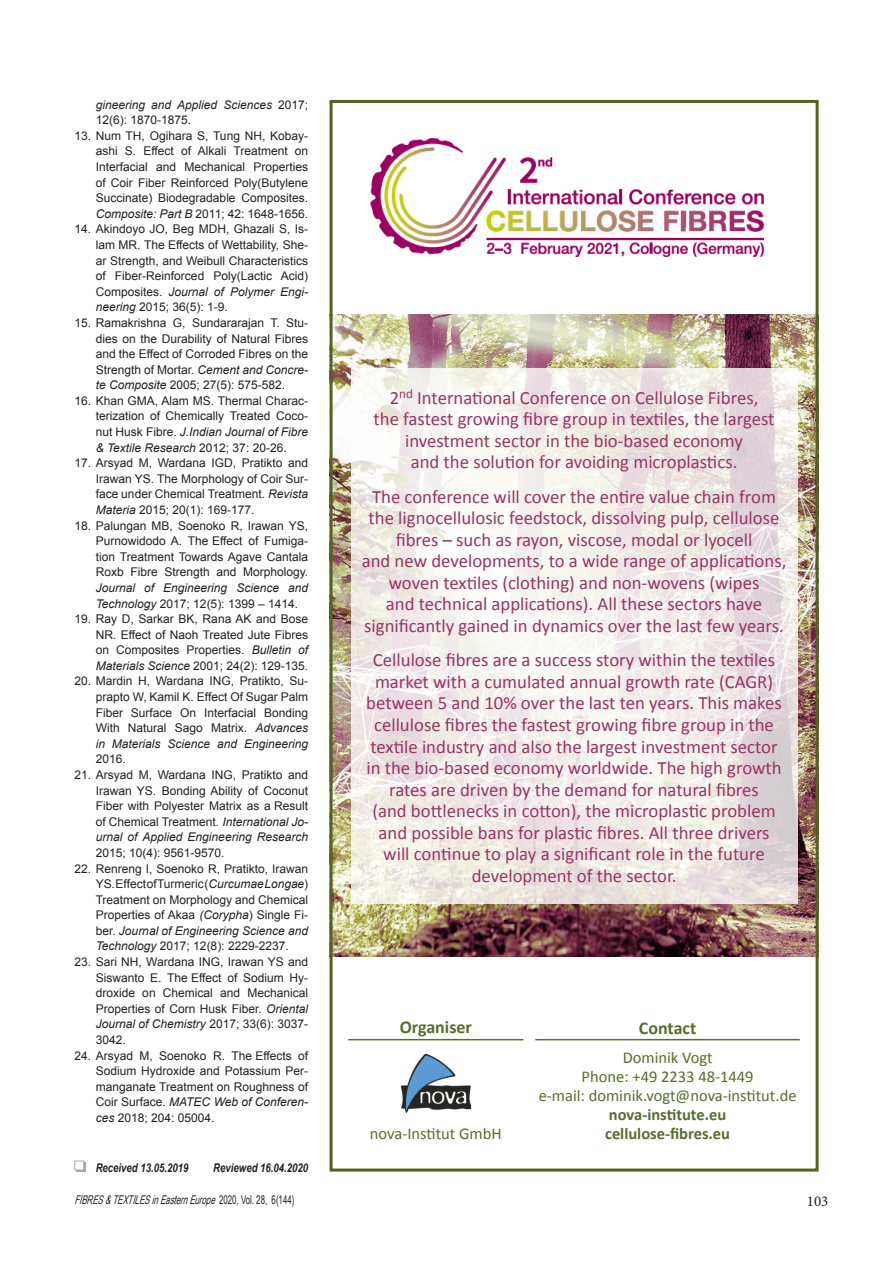
<style>
.page{position:relative;width:893px;height:1263px;background:#fff}
.page>*{position:absolute;margin:0;border:0;box-sizing:border-box;transform-origin:0 0}
.Normal_wrd_7{font:18.75px/21.6px "Calibri";color:#936;text-align:center}
.Normal_wrd_7-2{font:700 18px "Calibri";color:#586d2d}
.Normal_wrd_7-3{font:16.5px "Calibri";color:#586d2d}
.Normal_wrd_7-4{font:700 16.5px "Calibri";color:#586d2d}
.t1{font:15px "Minion Pro";color:#231f20}
.references{font:12px/15.6px "Arial";color:#231f20;text-align:justify}
.t2{font:italic 12px "Arial Narrow";color:#231f20;scale:.8 1}
.references-2{font:italic 12px/15.6px "Arial";color:#231f20}
.references-3{font:italic 700 12px "Arial";color:#231f20;scale:.8 1}
.s1{font-style:normal}
.s2{font-style:italic}
</style>
<div class="page">
<div style="left:76px;top:1161px;width:10px;height:10px;background:#a8a9ad"></div>
<div style="left:74px;top:1160px;width:10px;height:10px;background:#fff;border:1px solid #a8a9ad"></div>
<img style="left:334px;top:315px;width:481px;height:642px">
<img style="left:370px;top:138px;width:394px;height:119px">
<div style="left:330px;top:100px;width:489px;height:1071px;border:3px solid #53621d"></div>
<hr style="left:348px;top:1039px;width:175px;height:1px;background:#586d2d">
<hr style="left:535px;top:1039px;width:265px;height:1px;background:#586d2d">
<img style="left:400px;top:1054px;width:72px;height:59px">
<svg style="left:351px;top:368px;width:446px;height:536px"></svg>
<p class="references-2" style="left:96px;top:97px;width:214px">gineering and Applied Sciences <span class="s1">2017;<br>12(6): 1870-1875.</span></p>
<p class="references" style="left:96px;top:128px;width:214px;text-indent:-21px">13. Num TH, Ogihara S, Tung NH, Kobay&shy;ashi S. Effect of Alkali Treatment on Interfacial and Mechanical Properties of Coir Fiber Reinforced Poly(Butylene Succinate) Biodegradable Composites.<br><span class="s2">Composite: Part B</span> 2011; 42: 1648-1656.</p>
<p class="references" style="left:96px;top:221px;width:214px;text-indent:-21px">14. Akindoyo JO, Beg MDH, Ghazali S, Is&shy;lam MR. The Effects of Wettability, She&shy;ar Strength, and Weibull Characteristics of Fiber-Reinforced Poly(Lactic Acid)<br>Composites. <span class="s2">Journal of Polymer Engi&shy;neering</span> 2015; 36(5): 1-9.</p>
<p class="references" style="left:96px;top:315px;width:214px;text-indent:-21px">15. Ramakrishna G, Sundararajan T. Stu&shy;dies on the Durability of Natural Fibres and the Effect of Corroded Fibres on the Strength of Mortar. <span class="s2">Cement and Concre&shy;te Composite</span> 2005; 27(5): 575-582.</p>
<p class="references" style="left:96px;top:393px;width:214px;text-indent:-21px">16. Khan GMA, Alam MS. Thermal Charac&shy;terization of Chemically Treated Coco&shy;nut Husk Fibre. <span class="s2">J.Indian Journal of Fibre &amp; Textile Research</span> 2012; 37: 20-26.</p>
<p class="references" style="left:96px;top:455px;width:214px;text-indent:-21px">17. Arsyad M, Wardana IGD, Pratikto and Irawan YS. The Morphology of Coir Sur&shy;face under Chemical Treatment. <span class="s2">Revista Materia</span> 2015; 20(1): 169-177.</p>
<p class="references" style="left:96px;top:518px;width:214px;text-indent:-21px">18. Palungan MB, Soenoko R, Irawan YS, Purnowidodo A. The Effect of Fumiga&shy;tion Treatment Towards Agave Cantala Roxb Fibre Strength and Morphology.<br><span class="s2">Journal of Engineering Science and Technology</span> 2017; 12(5): 1399 – 1414.</p>
<p class="references" style="left:96px;top:611px;width:214px;text-indent:-21px">19. Ray D, Sarkar BK, Rana AK and Bose NR. Effect of Naoh Treated Jute Fibres on Composites Properties. <span class="s2">Bulletin of Materials Science</span> 2001; 24(2): 129-135.</p>
<p class="references" style="left:96px;top:673px;width:214px;text-indent:-21px">20. Mardin H, Wardana ING, Pratikto, Su&shy;prapto W, Kamil K. Effect Of Sugar Palm Fiber Surface On Interfacial Bonding With Natural Sago Matrix. <span class="s2">Advances in Materials Science and Engineering </span>2016.</p>
<p class="references" style="left:96px;top:767px;width:214px;text-indent:-21px">21. Arsyad M, Wardana ING, Pratikto and Irawan YS. Bonding Ability of Coconut Fiber with Polyester Matrix as a Result of Chemical Treatment. <span class="s2">International Jo&shy;urnal of Applied Engineering Research </span>2015; 10(4): 9561-9570.</p>
<p class="references" style="left:96px;top:861px;width:214px;text-indent:-21px">22. Renreng I, Soenoko R, Pratikto, Irawan YS. Effect of Turmeric (<span class="s2">Curcumae Longae</span>)<br>Treatment on Morphology and Chemical Properties of Akaa <span class="s2">(Corypha</span>) Single Fi&shy;ber. <span class="s2">Journal of Engineering Science and Technology</span> 2017; 12(8): 2229-2237.</p>
<p class="references" style="left:96px;top:954px;width:214px;text-indent:-21px">23. Sari NH, Wardana ING, Irawan YS and Siswanto E. The Effect of Sodium Hy&shy;droxide on Chemical and Mechanical Properties of Corn Husk Fiber. <span class="s2">Oriental Journal of Chemistry</span> 2017; 33(6): 3037- 3042.</p>
<p class="references" style="left:96px;top:1048px;width:214px;text-indent:-21px">24. Arsyad M, Soenoko R. The Effects of Sodium Hydroxide and Potassium Per&shy;manganate Treatment on Roughness of Coir Surface. <span class="s2">MATEC Web of Conferen&shy;ces</span> 2018; 204: 05004.</p>
<p class="references-3" style="left:96px;top:1159px;width:118px">Received 13.05.2019</p>
<p class="references-3" style="left:213px;top:1159px;width:120px">Reviewed 16.04.2020</p>
<p class="Normal_wrd_7" style="left:374px;top:387px;width:402px">2<sup>nd</sup> International Conference on Cellulose Fibres,<br>the fastest growing fibre group in textiles, the largest investment sector in the bio-based economy<br>and the solution for avoiding microplastics.</p>
<p class="Normal_wrd_7" style="left:362px;top:486px;width:426px">The conference will cover the entire value chain from the lignocellulosic feedstock, dissolving pulp, cellulose fibres – such as rayon, viscose, modal or lyocell<br>and new developments, to a wide range of applications, woven textiles (clothing) and non-wovens (wipes<br>and technical applications). All these sectors have significantly gained in dynamics over the last few years.</p>
<p class="Normal_wrd_7" style="left:366px;top:649px;width:417px">Cellulose fibres are a success story within the textiles market with a cumulated annual growth rate (CAGR) between 5 and 10% over the last ten years. This makes cellulose fibres the fastest growing fibre group in the textile industry and also the largest investment sector in the bio-based economy worldwide. The high growth rates are driven by the demand for natural fibres<br>(and bottlenecks in cotton), the microplastic problem and possible bans for plastic fibres. All three drivers will continue to play a significant role in the future development of the sector.</p>
<p class="Normal_wrd_7-2" style="left:400px;top:1015px;width:74px">Organiser</p>
<p class="Normal_wrd_7-2" style="left:639px;top:1017px;width:59px">Contact</p>
<p class="Normal_wrd_7-3" style="left:370px;top:1123px;width:133px">nova-Institut GmbH</p>
<p class="Normal_wrd_7-3" style="left:623px;top:1047px;width:91px">Dominik Vogt</p>
<p class="Normal_wrd_7-3" style="left:582px;top:1066px;width:174px">Phone: +49 2233 48-1449</p>
<p class="Normal_wrd_7-3" style="left:539px;top:1085px;width:259px">e-mail: dominik.vogt@nova-institut.de</p>
<p class="Normal_wrd_7-4" style="left:609px;top:1104px;width:119px">nova-institute.eu</p>
<p class="Normal_wrd_7-4" style="left:605px;top:1123px;width:127px">cellulose-fibres.eu</p>
<p class="t2" style="left:74px;top:1191px;width:276px">FIBRES&amp;TEXTILESinEasternEurope<span class="s1">2 0 2 0 , V o l . 2 8 , 6 ( 1 4 4 )</span></p>
<p class="t1" style="left:807px;top:1191px;width:23px">103</p>
</div>
